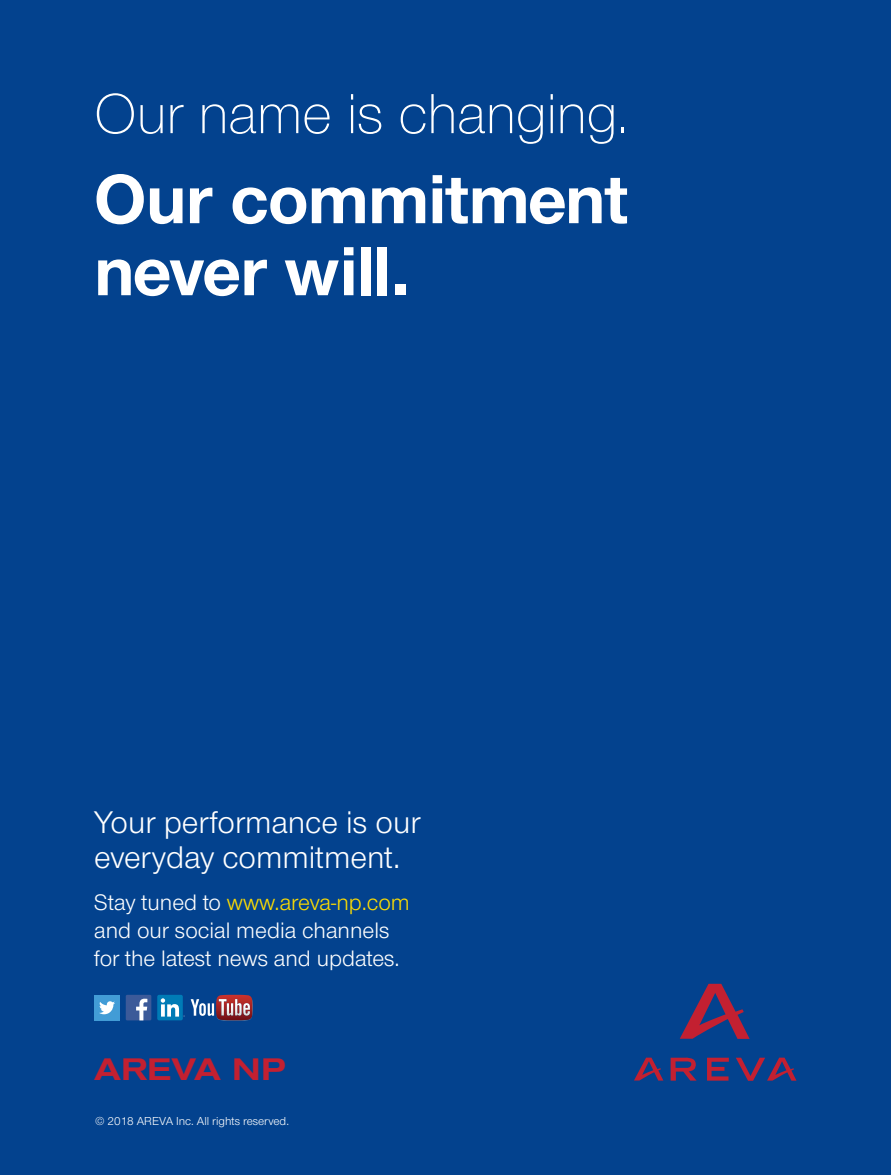
<style>
.page{position:relative;width:891px;height:1175px;background:#fff}
.page>*{position:absolute;margin:0;border:0;box-sizing:border-box;transform-origin:0 0}
.t1{font:700 72px/72px "Nimbus AREVA";letter-spacing:-.01em;color:#fff}
.t2{font:300 58.5px "Nimbus AREVA";letter-spacing:-.01em;color:#fff}
.t3{font:32.55px/34.8px "Nimbus AREVA";color:#fff}
.t4{font:500 expanded 30.6px "Akzidenz Grotesk BQ";color:#c32031}
.t5{font:23.25px/27.9px "Nimbus AREVA";color:#fff}
.t6{font:12px "Nimbus AREVA";color:#fff}
.s1{color:#fedd00}
</style>
<div class="page">
<div style="left:0;top:0;width:891px;height:1174px;background:#03428e"></div>
<svg style="left:707px;top:1057px;width:22px;height:23px"></svg>
<svg style="left:671px;top:1057px;width:25px;height:23px"></svg>
<svg style="left:680px;top:983px;width:69px;height:55px"></svg>
<svg style="left:736px;top:1057px;width:60px;height:23px"></svg>
<svg style="left:634px;top:1057px;width:29px;height:23px"></svg>
<svg style="left:191px;top:999px;width:24px;height:17px"></svg>
<img style="left:216px;top:994px;width:37px;height:26px">
<img style="left:219px;top:999px;width:31px;height:16px">
<div style="left:157px;top:994px;width:26px;height:26px;background:#007bb6;border-radius:2px"></div>
<svg style="left:161px;top:998px;width:24px;height:18px"></svg>
<div style="left:94px;top:995px;width:26px;height:25px;background:#429cd6"></div>
<svg style="left:99px;top:1001px;width:16px;height:13px"></svg>
<div style="left:126px;top:994px;width:25px;height:26px;background:#3c5a99"></div>
<svg style="left:136px;top:998px;width:11px;height:22px"></svg>
<p class="t2" style="left:94px;top:81px;width:536px">Our name is changing.</p>
<p class="t1" style="left:94px;top:163px;width:536px">Our commitment never will.</p>
<p class="t3" style="left:94px;top:805px;width:328px">Your performance is our everyday commitment.</p>
<p class="t5" style="left:94px;top:888px;width:317px">Stay tuned to <span class="s1">www.areva-np.com </span>and our social media channels for the latest news and updates.</p>
<p class="t4" style="left:94px;top:1051px;width:193px">AREVA NP</p>
<p class="t6" style="left:95px;top:1113px;width:195px">© 2018 AREVA Inc. All rights reserved.</p>
</div>
